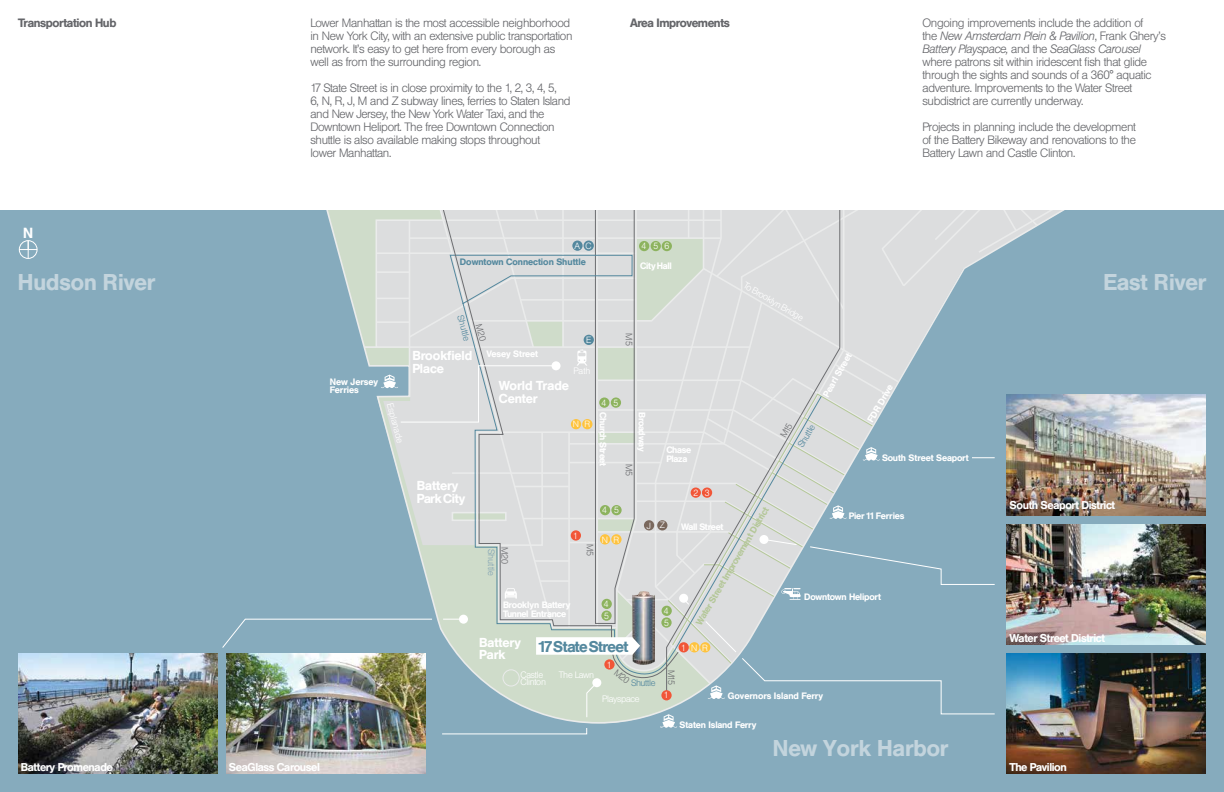
<style>
.page{position:relative;width:1224px;height:792px;background:#fff}
.page>*{position:absolute;margin:0;border:0;box-sizing:border-box;transform-origin:0 0}
.t1{font:500 22.7px "Helvetica BQ";color:#c3d4dd}
.t2{font:500 15.4px "Helvetica BQ";letter-spacing:-.03em;color:#54889e}
.t3{font:500 14.5px "Helvetica BQ";color:#fff}
.t4{font:500 12.9px/12.9px "Helvetica BQ";color:#fff}
.t5{font:300 12px/13px "Helvetica BQ";letter-spacing:-.03em;color:#646569}
.t6{font:500 12px "Helvetica BQ";letter-spacing:-.03em;color:#646569}
.t7{font:500 11.3px "Helvetica BQ";letter-spacing:-.03em;color:#fff}
.t8{font:500 9.2px/8.5px "Helvetica BQ";letter-spacing:-.02em;color:#fff}
.t9{font:500 9.2px/8.1px "Helvetica BQ";color:#fff}
.t10{font:300 9.2px/7.4px "Helvetica BQ";letter-spacing:-.03em;color:#fff}
.t11{font:500 9.2px "Helvetica BQ";color:#b4c798}
.t12{font:500 9.2px "Helvetica BQ";color:#54889e}
.t13{font:300 9.2px "Helvetica BQ";letter-spacing:-.04em;color:#54889e}
.t14{font:500 9.2px "Helvetica BQ";letter-spacing:-.04em;color:#fff}
.t15{font:300 9.2px "Helvetica BQ";color:#6d6e71}
.t16{font:300 9.2px "Helvetica BQ";color:#83a3b3}
.t17{font:300 9px/11.7px "Helvetica BQ";color:#fff}
.s1{font-style:italic}
</style>
<div class="page">
<div style="left:0;top:210px;width:1224px;height:582px;background:#86abbd"></div>
<svg style="left:19px;top:240px;width:18px;height:19px"></svg>
<img style="left:226px;top:735px;width:199px;height:39px">
<img style="left:18px;top:654px;width:199px;height:120px">
<img style="left:1007px;top:735px;width:199px;height:39px">
<img style="left:222px;top:210px;width:984px;height:525px">
<p class="t6" style="left:18px;top:16px;width:100px">Transportation Hub</p>
<p class="t5" style="left:922px;top:16px;width:245px">Ongoing improvements include the addition of<br>the <span class="s1">New Amsterdam Plein &amp; Pavilion</span>, Frank Ghery’s <span class="s1">Battery Playspace,</span> and the <span class="s1">SeaGlass Carousel </span>where patrons sit within iridescent fish that glide through the sights and sounds of a 360° aquatic adventure. Improvements to the Water Street subdistrict are currently underway.</p>
<p class="t5" style="left:923px;top:120px;width:215px;text-align:justify">Projects in planning include the development of the Battery Bikeway and renovations to the Battery Lawn and Castle Clinton.</p>
<p class="t6" style="left:630px;top:16px;width:101px">Area Improvements</p>
<p class="t5" style="left:310px;top:16px;width:264px">Lower Manhattan is the most accessible neighborhood in New York City, with an extensive public transportation network. It’s easy to get here from every borough as well as from the surrounding region.</p>
<p class="t5" style="left:310px;top:81px;width:262px">17 State Street is in close proximity to the 1, 2, 3, 4, 5,<br>6, N, R, J, M and Z subway lines, ferries to Staten Island and New Jersey, the New York Water Taxi, and the Downtown Heliport. The free Downtown Connection shuttle is also available making stops throughout<br>lower Manhattan.</p>
<p class="t3" style="left:23px;top:224px;width:12px">N</p>
<p class="t17" style="left:575px;top:240px;width:19px">A C</p>
<p class="t12" style="left:460px;top:256px;width:127px">Downtown Connection Shuttle</p>
<p class="t17" style="left:641px;top:241px;width:29px">456</p>
<p class="t8" style="left:640px;top:261px;width:33px">CityHall</p>
<h1 class="t1" style="left:18px;top:269px;width:139px">Hudson River</h1>
<h1 class="t1" style="left:1103px;top:269px;width:104px">East River</h1>
<p class="t13" style="left:465px;top:313px;width:28px;rotate:75deg">Shuttle</p>
<p class="t17" style="left:586px;top:334px;width:7px">E</p>
<p class="t15" style="left:634px;top:333px;width:14px;rotate:90deg">M5</p>
<p class="t4" style="left:412px;top:349px;width:61px">Brookfield<br>Place</p>
<p class="t9" style="left:486px;top:350px;width:53px">Vesey Street</p>
<p class="t10" style="left:574px;top:367px;width:18px">Path</p>
<p class="t9" style="left:330px;top:378px;width:50px">New Jersey<br>Ferries</p>
<p class="t4" style="left:499px;top:379px;width:72px">World Trade<br>Center</p>
<p class="t10" style="left:393px;top:402px;width:43px;rotate:75deg">Esplanade</p>
<p class="t17" style="left:573px;top:419px;width:19px">N R</p>
<p class="t17" style="left:602px;top:397px;width:18px">4 5</p>
<p class="t8" style="left:607px;top:412px;width:55px;rotate:90deg">Church Street</p>
<p class="t14" style="left:648px;top:412px;width:41px;rotate:90deg">Broadway</p>
<p class="t15" style="left:634px;top:464px;width:14px;rotate:90deg">M5</p>
<p class="t8" style="left:666px;top:446px;width:26px">Chase<br>Plaza</p>
<p class="t8" style="left:822px;top:394px;width:50px;rotate:-60deg">Pearl Street</p>
<p class="t13" style="left:796px;top:444px;width:26px;rotate:-60deg">Shuttle</p>
<p class="t8" style="left:866px;top:420px;width:44px;rotate:-60deg">FDR Drive</p>
<p class="t9" style="left:882px;top:453px;width:88px">South Street Seaport</p>
<p class="t4" style="left:417px;top:480px;width:50px">Battery<br>ParkCity</p>
<p class="t17" style="left:573px;top:530px;width:6px">1</p>
<p class="t15" style="left:510px;top:547px;width:19px;rotate:90deg">M20</p>
<p class="t15" style="left:595px;top:544px;width:14px;rotate:90deg">M5</p>
<p class="t16" style="left:497px;top:549px;width:28px;rotate:90deg">Shuttle</p>
<p class="t17" style="left:602px;top:505px;width:18px">4 5</p>
<p class="t17" style="left:602px;top:534px;width:19px">N R</p>
<p class="t17" style="left:647px;top:520px;width:19px">J Z</p>
<p class="t8" style="left:503px;top:601px;width:69px">Brooklyn Battery<br>Tunnel Entrance</p>
<p class="t17" style="left:604px;top:598px;width:7px">4<br>5</p>
<p class="t17" style="left:664px;top:605px;width:7px">4<br>5</p>
<p class="t4" style="left:479px;top:636px;width:43px">Battery<br>Park</p>
<p class="t2" style="left:538px;top:637px;width:92px">17StateStreet</p>
<p class="t17" style="left:607px;top:659px;width:6px">1</p>
<p class="t17" style="left:693px;top:487px;width:18px">2 3</p>
<p class="t11" style="left:694px;top:622px;width:136px;rotate:-60deg">Water Street Improvement District</p>
<p class="t9" style="left:849px;top:512px;width:57px">Pier11Ferries</p>
<p class="t14" style="left:681px;top:522px;width:44px">Wall Street</p>
<p class="t8" style="left:804px;top:592px;width:78px">Downtown Heliport</p>
<p class="t17" style="left:681px;top:642px;width:6px">1</p>
<p class="t17" style="left:691px;top:642px;width:18px">N R</p>
<p class="t10" style="left:520px;top:671px;width:27px">Castle<br>Clinton</p>
<p class="t10" style="left:559px;top:671px;width:37px">The Lawn</p>
<p class="t13" style="left:631px;top:678px;width:26px">Shuttle</p>
<p class="t10" style="left:602px;top:695px;width:39px">Playspace</p>
<p class="t15" style="left:677px;top:670px;width:16px;rotate:90deg">M15</p>
<p class="t17" style="left:664px;top:690px;width:6px">1</p>
<p class="t9" style="left:728px;top:692px;width:97px">Governors Island Ferry</p>
<p class="t8" style="left:680px;top:720px;width:78px">Staten Island Ferry</p>
<h1 class="t1" style="left:773px;top:735px;width:177px">New York Harbor</h1>
<p class="t7" style="left:1010px;top:499px;width:107px">South Seaport District</p>
<p class="t7" style="left:1010px;top:631px;width:97px">Water Street District</p>
<p class="t7" style="left:21px;top:761px;width:93px">Battery Promenade</p>
<p class="t7" style="left:229px;top:761px;width:92px">SeaGlass Carousel</p>
<p class="t7" style="left:1010px;top:761px;width:59px">The Pavilion</p>
</div>
